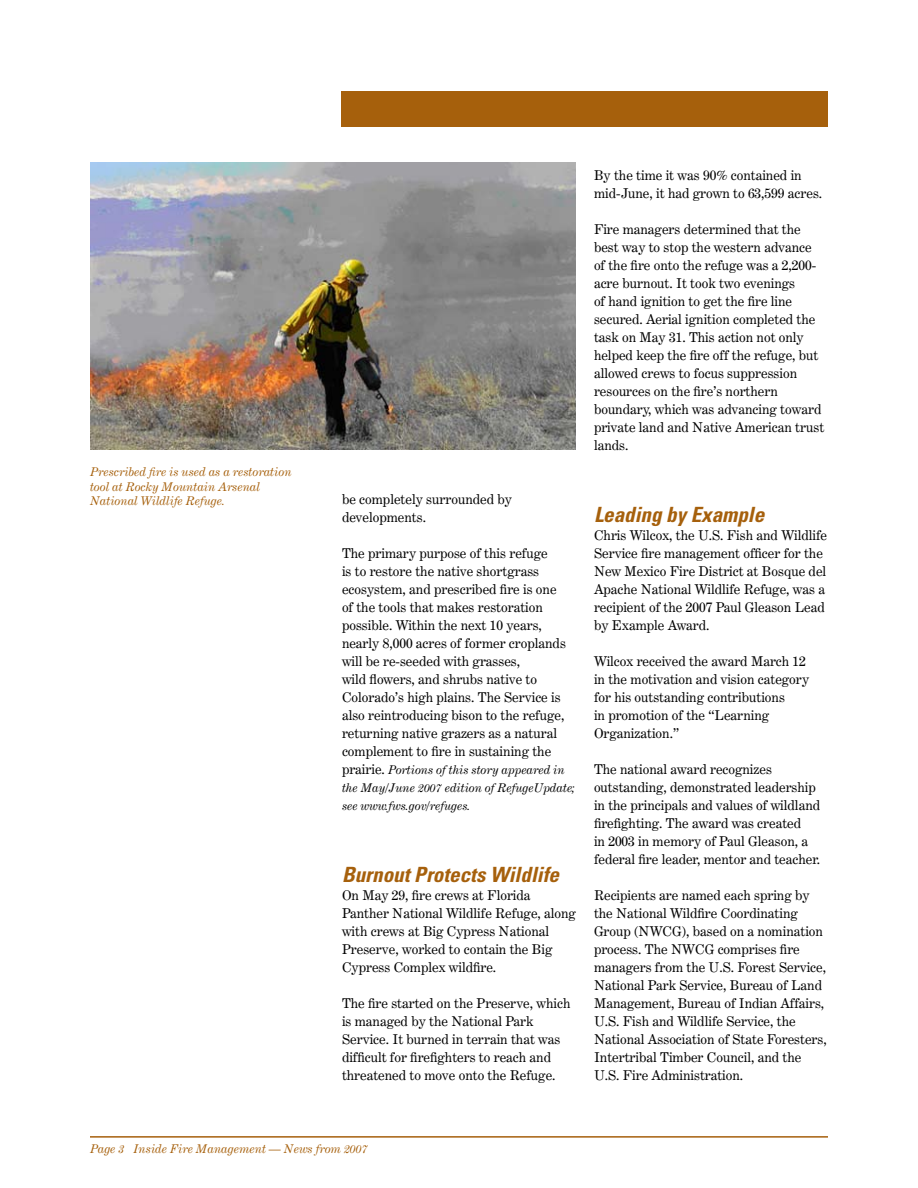
<style>
.page{position:relative;width:918px;height:1188px;background:#fff}
.page>*{position:absolute;margin:0;border:0;box-sizing:border-box;transform-origin:0 0}
.t1{font:italic 700 condensed 21px "Univers";color:#a6600c}
.t2{font:13.5px/18px "Century Expanded BT";color:#000}
.t3{font:italic 12px/14.4px "Century Expanded BT";color:#a6600c}
.t4{font:italic 12px/18px "Century Expanded BT";color:#000}
.s1{font-style:normal;font-size:13.5px}
</style>
<div class="page">
<div style="left:342px;top:91px;width:486px;height:36px;background:#a6600c"></div>
<hr style="left:90px;top:1136px;width:738px;height:2px;background:#a6600c">
<img style="left:90px;top:162px;width:486px;height:288px">
<p class="t3" style="left:90px;top:465px;width:203px">Prescribed fire is used as a restoration tool at Rocky Mountain Arsenal<br>National Wildlife Refuge.</p>
<p class="t2" style="left:342px;top:490px;width:171px">be completely surrounded by developments.</p>
<p class="t2" style="left:342px;top:544px;width:225px">The primary purpose of this refuge<br>is to restore the native shortgrass ecosystem, and prescribed fire is one of the tools that makes restoration possible. Within the next 10 years, nearly 8,000 acres of former croplands will be re-seeded with grasses,<br>wild flowers, and shrubs native to Colorado’s high plains. The Service is also reintroducing bison to the refuge, returning native grazers as a natural complement to fire in sustaining the</p>
<p class="t4" style="left:342px;top:761px;width:235px"><span class="s1">prairie.</span> Portions of this story appeared in the May/June 2007 edition of RefugeUpdate; see www.fws.gov/refuges.</p>
<h1 class="t1" style="left:342px;top:862px;width:219px">Burnout Protects Wildlife</h1>
<p class="t2" style="left:342px;top:886px;width:236px">On May 29, fire crews at Florida Panther National Wildlife Refuge, along with crews at Big Cypress National Preserve, worked to contain the Big Cypress Complex wildfire.</p>
<p class="t2" style="left:342px;top:994px;width:230px">The fire started on the Preserve, which is managed by the National Park Service. It burned in terrain that was difficult for firefighters to reach and threatened to move onto the Refuge.</p>
<p class="t2" style="left:594px;top:166px;width:230px">By the time it was 90% contained in mid-June, it had grown to 63,599 acres.</p>
<p class="t2" style="left:594px;top:220px;width:232px">Fire managers determined that the best way to stop the western advance of the fire onto the refuge was a 2,200- acre burnout. It took two evenings<br>of hand ignition to get the fire line secured. Aerial ignition completed the task on May 31. This action not only helped keep the fire off the refuge, but allowed crews to focus suppression resources on the fire’s northern boundary, which was advancing toward private land and Native American trust lands.</p>
<h1 class="t1" style="left:594px;top:502px;width:172px">Leading by Example</h1>
<p class="t2" style="left:594px;top:526px;width:235px">Chris Wilcox, the U.S. Fish and Wildlife Service fire management officer for the New Mexico Fire District at Bosque del Apache National Wildlife Refuge, was a recipient of the 2007 Paul Gleason Lead by Example Award.</p>
<p class="t2" style="left:594px;top:652px;width:217px">Wilcox received the award March 12 in the motivation and vision category for his outstanding contributions<br>in promotion of the “Learning<br>Organization.”</p>
<p class="t2" style="left:594px;top:760px;width:228px">The national award recognizes outstanding, demonstrated leadership in the principals and values of wildland firefighting. The award was created<br>in 2003 in memory of Paul Gleason, a federal fire leader, mentor and teacher.</p>
<p class="t2" style="left:594px;top:886px;width:234px">Recipients are named each spring by the National Wildfire Coordinating Group (NWCG), based on a nomination process. The NWCG comprises fire managers from the U.S. Forest Service, National Park Service, Bureau of Land Management, Bureau of Indian Affairs, U.S. Fish and Wildlife Service, the National Association of State Foresters, Intertribal Timber Council, and the U.S. Fire Administration.</p>
<p class="t3" style="left:90px;top:1141px;width:279px">Page 3 Inside Fire Management — News from 2007</p>
</div>
